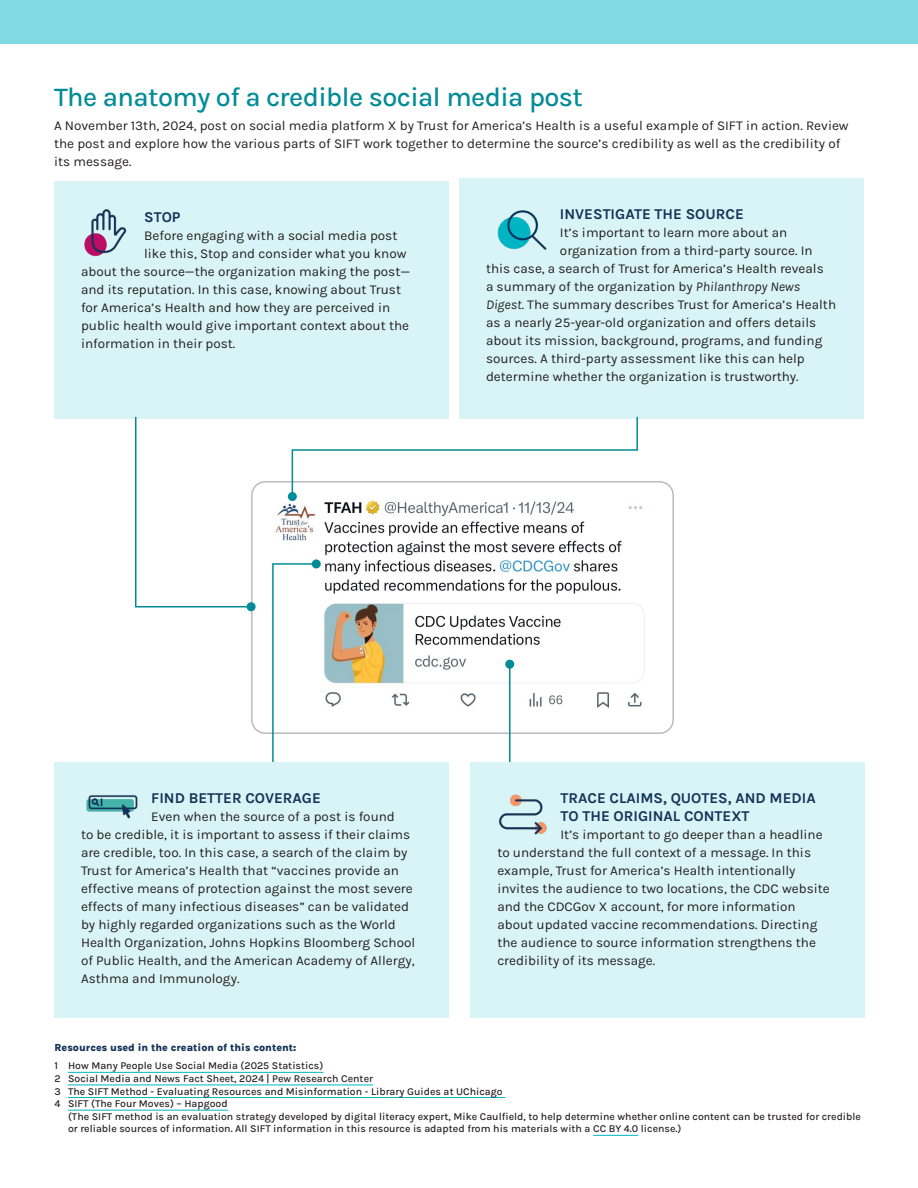
<style>
.page{position:relative;width:918px;height:1188px;background:#fff}
.page>*{position:absolute;margin:0;border:0;box-sizing:border-box;transform-origin:0 0}
.t1{font:500 27px "Karla";letter-spacing:-.02em;color:#008c96}
.h4_b{font:700 15px/18px "Karla";color:#153359}
.p1_small{font:13.5px/18px "Karla";color:#231f20}
.Endnote{font:500 10.5px/12.6px "Karla";color:#231f20}
.Endnote_title{font:800 10.5px "Karla";color:#153359}
.s1{font-style:italic}
</style>
<div class="page">
<div style="left:54px;top:181px;width:394px;height:237px;background:#d9f4f6"></div>
<div style="left:459px;top:178px;width:405px;height:240px;background:#d9f4f6"></div>
<img style="left:275px;top:497px;width:370px;height:211px">
<div style="left:251px;top:481px;width:423px;height:253px;border:2px solid #babbbe;border-radius:14px"></div>
<svg style="left:134px;top:416px;width:119px;height:192px"></svg>
<div style="left:247px;top:602px;width:9px;height:9px;background:#008c96;border-radius:50%"></div>
<svg style="left:271px;top:562px;width:47px;height:200px"></svg>
<div style="left:312px;top:559px;width:9px;height:9px;background:#008c96;border-radius:50%"></div>
<svg style="left:291px;top:415px;width:348px;height:83px"></svg>
<div style="left:288px;top:492px;width:9px;height:9px;background:#008c96;border-radius:50%"></div>
<hr style="left:509px;top:664px;width:2px;height:133px;background:#008c96">
<div style="left:505px;top:660px;width:9px;height:9px;background:#008c96;border-radius:50%"></div>
<div style="left:54px;top:762px;width:394px;height:256px;background:#d9f4f6"></div>
<div style="left:470px;top:762px;width:395px;height:256px;background:#d9f4f6"></div>
<hr style="left:68px;top:1072px;width:255px;height:1px;background:#00b5c3">
<hr style="left:68px;top:1085px;width:305px;height:1px;background:#00b5c3">
<hr style="left:68px;top:1097px;width:437px;height:1px;background:#00b5c3">
<hr style="left:68px;top:1110px;width:160px;height:1px;background:#00b5c3">
<hr style="left:593px;top:1135px;width:45px;height:1px;background:#00b5c3">
<div style="left:0;top:0;width:918px;height:44px;background:#7fdae1"></div>
<img style="left:84px;top:209px;width:43px;height:48px">
<img style="left:86px;top:795px;width:52px;height:24px">
<img style="left:497px;top:210px;width:49px;height:40px">
<img style="left:499px;top:794px;width:48px;height:41px">
<h2 class="t1" style="left:54px;top:79px;width:531px">The anatomy of a credible social media post</h2>
<p class="p1_small" style="left:54px;top:116px;width:796px">A November 13th, 2024, post on social media platform X by Trust for America’s Health is a useful example of SIFT in action. Review the post and explore how the various parts of SIFT work together to determine the source’s credibility as well as the credibility of its message.</p>
<p class="h4_b" style="left:144px;top:207px;width:38px">STOP</p>
<p class="p1_small" style="left:144px;top:226px;width:255px">Before engaging with a social media post</p>
<p class="p1_small" style="left:144px;top:244px;width:264px">like this, Stop and consider what you know</p>
<p class="p1_small" style="left:81px;top:262px;width:331px">about the source—the organization making the post—</p>
<p class="p1_small" style="left:81px;top:280px;width:322px">and its reputation. In this case, knowing about Trust</p>
<p class="p1_small" style="left:81px;top:298px;width:311px">for America’s Health and how they are perceived in</p>
<p class="p1_small" style="left:81px;top:316px;width:330px">public health would give important context about the</p>
<p class="p1_small" style="left:81px;top:334px;width:156px">information in their post.</p>
<p class="h4_b" style="left:560px;top:204px;width:185px">INVESTIGATE THE SOURCE</p>
<p class="p1_small" style="left:560px;top:223px;width:229px">It’s important to learn more about an</p>
<p class="p1_small" style="left:560px;top:241px;width:254px">organization from a third-party source. In</p>
<p class="p1_small" style="left:486px;top:259px;width:339px">this case, a search of Trust for America’s Health reveals</p>
<p class="p1_small" style="left:486px;top:277px;width:316px">a summary of the organization by <span class="s1">Philanthropy News</span></p>
<p class="p1_small" style="left:486px;top:295px;width:352px"><span class="s1">Digest</span>. The summary describes Trust for America’s Health</p>
<p class="p1_small" style="left:486px;top:313px;width:332px">as a nearly 25-year-old organization and offers details</p>
<p class="p1_small" style="left:486px;top:331px;width:338px">about its mission, background, programs, and funding</p>
<p class="p1_small" style="left:486px;top:349px;width:320px">sources. A third-party assessment like this can help</p>
<p class="p1_small" style="left:486px;top:367px;width:314px">determine whether the organization is trustworthy.</p>
<p class="h4_b" style="left:151px;top:789px;width:171px">FIND BETTER COVERAGE</p>
<p class="p1_small" style="left:81px;top:807px;width:336px;text-indent:70px">Even when the source of a post is found<br>to be credible, it is important to assess if their claims are credible, too. In this case, a search of the claim by Trust for America’s Health that “vaccines provide an effective means of protection against the most severe effects of many infectious diseases” can be validated by highly regarded organizations such as the World Health Organization, Johns Hopkins Bloomberg School of Public Health, and the American Academy of Allergy, Asthma and Immunology.</p>
<p class="h4_b" style="left:561px;top:789px;width:257px">TRACE CLAIMS, QUOTES, AND MEDIA<br>TO THE ORIGINAL CONTEXT</p>
<p class="p1_small" style="left:497px;top:825px;width:334px;text-indent:63px">It’s important to go deeper than a headline to understand the full context of a message. In this example, Trust for America’s Health intentionally invites the audience to two locations, the CDC website and the CDCGov X account, for more information about updated vaccine recommendations. Directing the audience to source information strengthens the credibility of its message.</p>
<p class="Endnote_title" style="left:55px;top:1041px;width:243px">Resources used in the creation of this content:</p>
<p class="Endnote" style="left:55px;top:1059px;width:270px">1 How Many People Use Social Media (2025 Statistics)</p>
<p class="Endnote" style="left:55px;top:1072px;width:320px">2 Social Media and News Fact Sheet, 2024 | Pew Research Center</p>
<p class="Endnote" style="left:55px;top:1084px;width:450px">3 The SIFT Method - Evaluating Resources and Misinformation - Library Guides at UChicago</p>
<p class="Endnote" style="left:55px;top:1097px;width:175px">4 SIFT (The Four Moves) – Hapgood</p>
<p class="Endnote" style="left:68px;top:1110px;width:795px">(The SIFT method is an evaluation strategy developed by digital literacy expert, Mike Caulfield, to help determine whether online content can be trusted for credible or reliable sources of information. All SIFT information in this resource is adapted from his materials with a CC BY 4.0 license.)</p>
</div>
